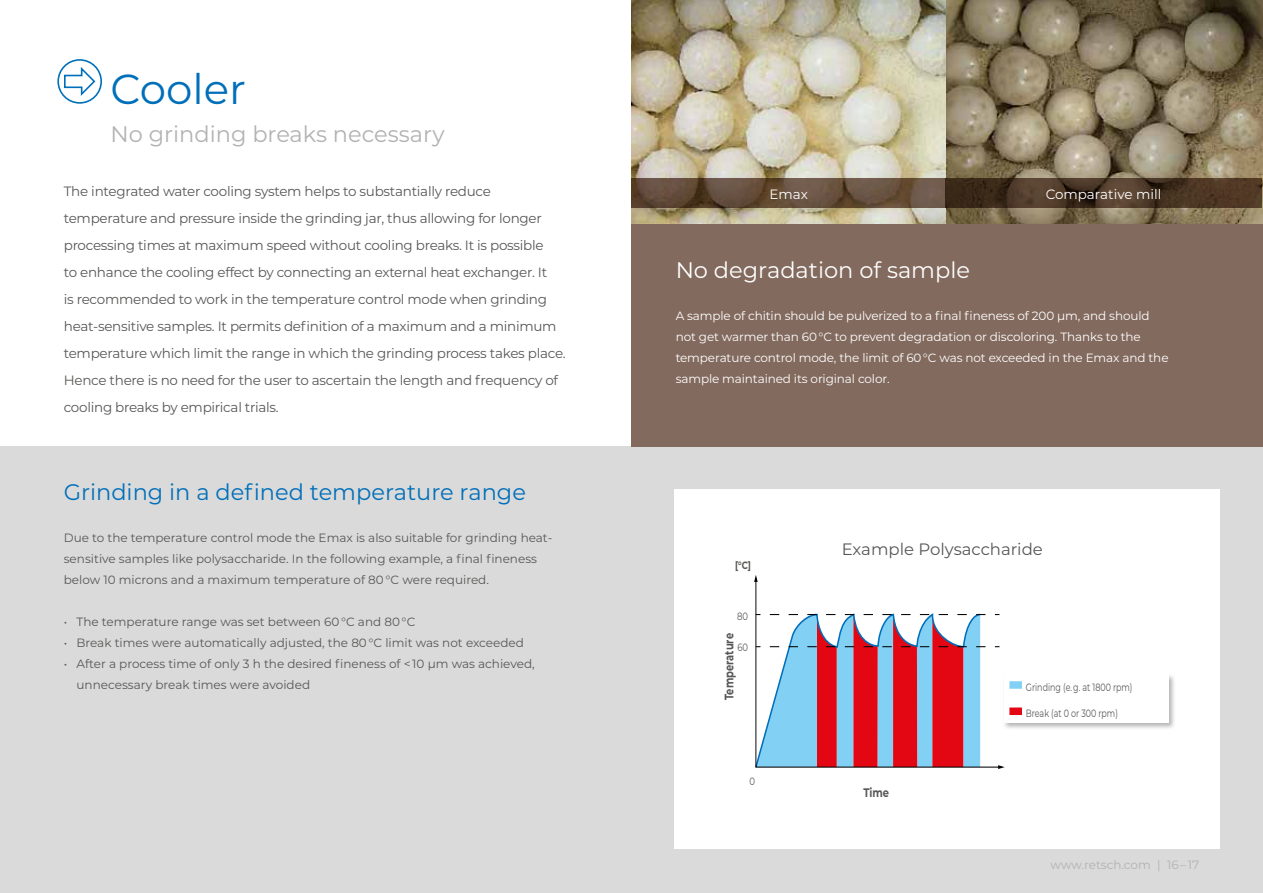
<style>
.page{position:relative;width:1263px;height:893px;background:#fff}
.page>*{position:absolute;margin:0;border:0;box-sizing:border-box;transform-origin:0 0}
.t1{font:42px "Montserrat";color:#006fb9}
.t2{font:22.5px "Montserrat";color:#006fb9}
.t3{font:22.5px "Montserrat";color:#b3b2b2}
.t4{font:22.5px "Montserrat";color:#fff}
.t5{font:16.5px "Montserrat";color:#575756}
.t6{font:13.5px/27px "Montserrat";letter-spacing:-.02em;color:#575756}
.t7{font:13.5px "Montserrat";color:#fff}
.t8{font:700 12.3px "Montserrat";color:#575756;scale:.8 1}
.t9{font:12px/21px "Montserrat";color:#575756}
.t10{font:12px/21px "Montserrat";letter-spacing:-.01em;color:#fff}
.t11{font:12px "Montserrat";color:#b3b2b2}
.t12{font:10.65px "Montserrat";color:#575756;scale:.75 1}
.t13{font:10.65px "Montserrat";color:#575756;scale:.8 1}
.t14{font:700 10.65px "Montserrat";color:#575756;scale:.8 1}
</style>
<div class="page">
<div style="left:0;top:446px;width:1263px;height:447px;background:#dadada"></div>
<div style="left:674px;top:489px;width:546px;height:360px;background:#fff"></div>
<div style="left:631px;top:0;width:632px;height:446px;background:#836a5e"></div>
<img style="left:631px;top:0;width:315px;height:223px">
<img style="left:946px;top:0;width:317px;height:223px">
<svg style="left:63px;top:65px;width:34px;height:33px"></svg>
<div style="left:57px;top:59px;width:45px;height:45px;border:2px solid #006fb9;border-radius:50%"></div>
<svg style="left:631px;top:178px;width:314px;height:29px;background:#644e3c"></svg>
<svg style="left:945px;top:178px;width:317px;height:29px;background:#483423"></svg>
<svg style="left:754px;top:575px;width:4px;height:7px"></svg>
<svg style="left:755px;top:612px;width:250px;height:157px"></svg>
<div style="left:1002px;top:673px;width:174px;height:57px;background:#000;opacity:.3"></div>
<div style="left:1004px;top:674px;width:164px;height:48px;background:#fff"></div>
<div style="left:1009px;top:681px;width:13px;height:8px;background:#83d0f5"></div>
<div style="left:1009px;top:707px;width:13px;height:8px;background:#e30613"></div>
<h1 class="t1" style="left:111px;top:61px;width:137px">Cooler</h1>
<h2 class="t3" style="left:111px;top:118px;width:336px">No grinding breaks necessary</h2>
<p class="t6" style="left:64px;top:177px;width:503px">The integrated water cooling system helps to substantially reduce temperature and pressure inside the grinding jar, thus allowing for longer processing times at maximum speed without cooling breaks. It is possible<br>to enhance the cooling effect by connecting an external heat exchanger. It<br>is recommended to work in the temperature control mode when grinding heat-sensitive samples. It permits definition of a maximum and a minimum temperature which limit the range in which the grinding process takes place.<br>Hence there is no need for the user to ascertain the length and frequency of cooling breaks by empirical trials.</p>
<p class="t7" style="left:769px;top:185px;width:40px">Emax</p>
<p class="t7" style="left:1046px;top:185px;width:117px">Comparative mill</p>
<h2 class="t4" style="left:676px;top:254px;width:296px">No degradation of sample</h2>
<p class="t10" style="left:676px;top:305px;width:494px">A sample of chitin should be pulverized to a final fineness of 200 µm, and should not get warmer than 60 °C to prevent degradation or discoloring. Thanks to the temperature control mode, the limit of 60 °C was not exceeded in the Emax and the sample maintained its original color.</p>
<h2 class="t2" style="left:64px;top:477px;width:464px">Grinding in a defined temperature range</h2>
<p class="t9" style="left:64px;top:527px;width:490px">Due to the temperature control mode the Emax is also suitable for grinding heat&shy;sensitive samples like polysaccharide. In the following example, a final fineness below 10 microns and a maximum temperature of 80 °C were required.</p>
<p class="t9" style="left:64px;top:611px;width:353px">• The temperature range was set between 60 °C and 80 °C</p>
<p class="t9" style="left:64px;top:632px;width:462px">• Break times were automatically adjusted, the 80 °C limit was not exceeded</p>
<p class="t9" style="left:77px;top:653px;width:460px;text-indent:-13px">• After a process time of only 3 h the desired fineness of &lt; 10 µm was achieved, unnecessary break times were avoided</p>
<p class="t14" style="left:735px;top:558px;width:22px">[°C]</p>
<p class="t13" style="left:737px;top:609px;width:15px">80</p>
<p class="t13" style="left:737px;top:640px;width:15px">60</p>
<p class="t8" style="left:720px;top:700px;width:85px;rotate:-90deg">Temperature</p>
<p class="t13" style="left:749px;top:773px;width:9px">0</p>
<p class="t5" style="left:842px;top:538px;width:202px">Example Polysaccharide</p>
<p class="t8" style="left:863px;top:784px;width:34px">Time</p>
<p class="t12" style="left:1026px;top:680px;width:144px">Grinding (e. g. at 1800 rpm)</p>
<p class="t12" style="left:1026px;top:706px;width:124px">Break (at 0 or 300 rpm)</p>
<p class="t11" style="left:1050px;top:856px;width:150px">www.retsch.com | 16 – 17</p>
</div>
